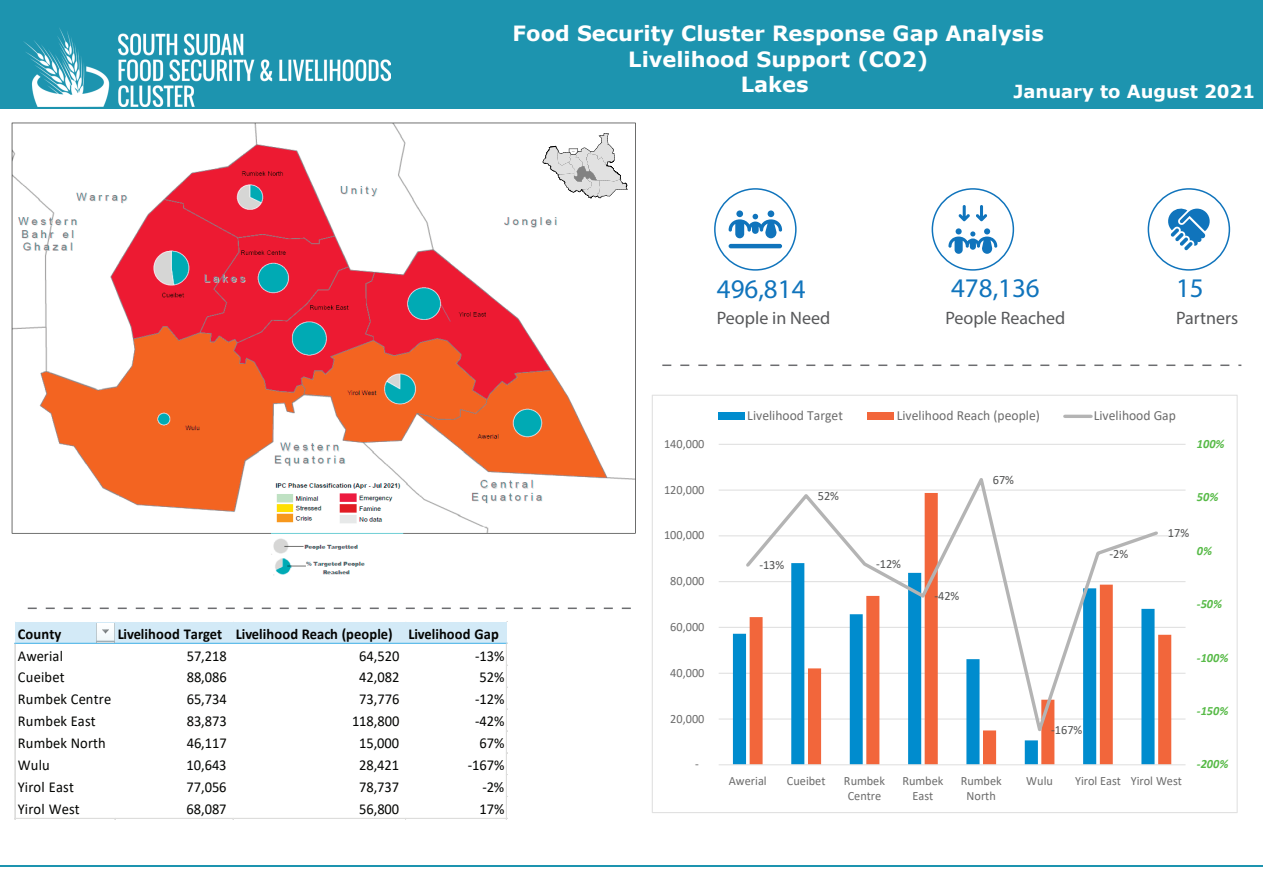
<style>
.page{position:relative;width:1263px;height:893px;background:#fff}
.page>*{position:absolute;margin:0;border:0;box-sizing:border-box;transform-origin:0 0}
.t1{font:27px "Myriad Pro";color:#1074bc}
.t2{font:700 21px/25.2px "Verdana";color:#fff;text-align:center}
.t3{font:18px "Myriad Pro";color:#57585a}
.t4{font:700 18px "Verdana";color:#fff}
.t5{font:15.15px "Calibri";letter-spacing:-.005em;color:#040503;scale:.96 1}
.t6{font:700 15.15px "Calibri";letter-spacing:.005em;color:#040503;scale:.96 1}
.t7{font:15.15px "Calibri";letter-spacing:.02em;color:#040503;scale:.96 1}
.t8{font:13.95px "Calibri";color:#6c6c6c}
.t9{font:12.6px/15.5px "Calibri";color:#6c6c6c;text-align:center}
.t10{font:12.6px "Calibri";color:#515252}
.t11{font:italic 700 12.6px "Calibri";color:#57ba47}
</style>
<div class="page">
<img style="left:11px;top:122px;width:625px;height:454px">
<div style="left:932px;top:188px;width:82px;height:83px;border:2px solid #1074bc;border-radius:50%"></div>
<div style="left:714px;top:188px;width:82px;height:83px;border:2px solid #1074bc;border-radius:50%"></div>
<div style="left:0;top:0;width:1263px;height:108px;background:#1d94af"></div>
<img style="left:23px;top:28px;width:367px;height:79px">
<svg style="left:662px;top:365px;width:579px;height:1px"></svg>
<svg style="left:28px;top:608px;width:603px;height:1px"></svg>
<div style="left:1148px;top:188px;width:82px;height:83px;border:2px solid #1074bc;border-radius:50%"></div>
<hr style="left:0;top:865px;width:1263px;height:1px;background:#1d94af">
<div style="left:768px;top:210px;width:6px;height:7px;background:#1074bc;border-radius:50%"></div>
<div style="left:736px;top:210px;width:7px;height:7px;background:#1074bc;border-radius:50%"></div>
<svg style="left:729px;top:214px;width:53px;height:24px"></svg>
<hr style="left:729px;top:244px;width:53px;height:4px;background:#1074bc;border-radius:2px">
<svg style="left:948px;top:228px;width:49px;height:26px"></svg>
<svg style="left:958px;top:205px;width:12px;height:16px"></svg>
<svg style="left:976px;top:205px;width:11px;height:16px"></svg>
<svg style="left:1168px;top:208px;width:42px;height:42px"></svg>
<svg style="left:543px;top:133px;width:85px;height:65px"></svg>
<div style="left:16px;top:622px;width:491px;height:22px;background:#d3eaf7"></div>
<hr style="left:15px;top:643px;width:492px;height:1px;background:#62bdea">
<hr style="left:15px;top:818px;width:100px;height:1px;background:#dddddc">
<hr style="left:116px;top:818px;width:117px;height:1px;background:#dddddc">
<hr style="left:234px;top:818px;width:172px;height:1px;background:#dddddc">
<svg style="left:15px;top:644px;width:1px;height:174px"></svg>
<svg style="left:506px;top:643px;width:2px;height:176px"></svg>
<hr style="left:406px;top:818px;width:101px;height:1px;background:#dddddc">
<img style="left:97px;top:624px;width:18px;height:18px">
<hr style="left:719px;top:444px;width:466px;height:1px;background:#e1e1e1">
<hr style="left:719px;top:490px;width:466px;height:1px;background:#e1e1e1">
<hr style="left:719px;top:535px;width:466px;height:1px;background:#e1e1e1">
<hr style="left:719px;top:581px;width:466px;height:1px;background:#e1e1e1">
<hr style="left:719px;top:627px;width:466px;height:1px;background:#e1e1e1">
<hr style="left:719px;top:673px;width:466px;height:1px;background:#e1e1e1">
<hr style="left:719px;top:718px;width:466px;height:2px;background:#e1e1e1">
<svg style="left:733px;top:633px;width:17px;height:131px"></svg>
<svg style="left:750px;top:536px;width:421px;height:228px"></svg>
<hr style="left:719px;top:764px;width:466px;height:1px;background:#e1e1e1">
<svg style="left:743px;top:478px;width:417px;height:264px"></svg>
<div style="left:718px;top:412px;width:26px;height:8px;background:#008cce"></div>
<div style="left:868px;top:412px;width:26px;height:8px;background:#f2663b"></div>
<hr style="left:1065px;top:415px;width:26px;height:3px;background:#b4b4b4">
<h2 class="t2" style="left:513px;top:21px;width:533px">Food Security Cluster Response Gap Analysis<br>Livelihood Support (CO2)<br>Lakes</h2>
<p class="t4" style="left:1013px;top:79px;width:243px">January to August 2021</p>
<p class="t6" style="left:18px;top:623px;width:47px">County</p>
<p class="t6" style="left:118px;top:623px;width:399px">Livelihood Target Livelihood Reach (people) Livelihood Gap</p>
<p class="t5" style="left:18px;top:645px;width:49px">Awerial</p>
<p class="t5" style="left:187px;top:645px;width:43px">57,218</p>
<p class="t5" style="left:359px;top:645px;width:43px">64,520</p>
<p class="t5" style="left:475px;top:645px;width:32px">-13%</p>
<p class="t7" style="left:18px;top:667px;width:50px">Cueibet</p>
<p class="t5" style="left:187px;top:667px;width:43px">88,086</p>
<p class="t5" style="left:359px;top:667px;width:43px">42,082</p>
<p class="t5" style="left:480px;top:667px;width:27px">52%</p>
<p class="t5" style="left:18px;top:689px;width:99px">Rumbek Centre</p>
<p class="t5" style="left:187px;top:689px;width:43px">65,734</p>
<p class="t5" style="left:359px;top:689px;width:43px">73,776</p>
<p class="t5" style="left:475px;top:689px;width:32px">-12%</p>
<p class="t5" style="left:18px;top:711px;width:83px">Rumbek East</p>
<p class="t5" style="left:187px;top:711px;width:43px">83,873</p>
<p class="t5" style="left:352px;top:711px;width:51px">118,800</p>
<p class="t5" style="left:475px;top:711px;width:32px">-42%</p>
<p class="t5" style="left:18px;top:733px;width:93px">Rumbek North</p>
<p class="t5" style="left:187px;top:733px;width:43px">46,117</p>
<p class="t5" style="left:359px;top:733px;width:43px">15,000</p>
<p class="t5" style="left:479px;top:733px;width:27px">67%</p>
<p class="t5" style="left:18px;top:754px;width:35px">Wulu</p>
<p class="t5" style="left:187px;top:754px;width:43px">10,643</p>
<p class="t5" style="left:359px;top:754px;width:43px">28,421</p>
<p class="t5" style="left:468px;top:754px;width:40px">-167%</p>
<p class="t5" style="left:18px;top:776px;width:60px">Yirol East</p>
<p class="t5" style="left:187px;top:776px;width:43px">77,056</p>
<p class="t5" style="left:359px;top:776px;width:43px">78,737</p>
<p class="t5" style="left:482px;top:776px;width:24px">-2%</p>
<p class="t5" style="left:18px;top:798px;width:66px">Yirol West</p>
<p class="t5" style="left:187px;top:798px;width:43px">68,087</p>
<p class="t5" style="left:359px;top:798px;width:43px">56,800</p>
<p class="t5" style="left:479px;top:798px;width:27px">17%</p>
<h1 class="t1" style="left:717px;top:272px;width:90px">496,814</h1>
<p class="t3" style="left:717px;top:307px;width:115px">People in Need</p>
<h1 class="t1" style="left:951px;top:271px;width:90px">478,136</h1>
<p class="t3" style="left:945px;top:307px;width:122px">People Reached</p>
<h1 class="t1" style="left:1176px;top:271px;width:29px">15</h1>
<p class="t3" style="left:1176px;top:307px;width:64px">Partners</p>
<p class="t9" style="left:664px;top:436px;width:42px">140,000</p>
<p class="t9" style="left:664px;top:481px;width:42px">120,000</p>
<p class="t9" style="left:664px;top:527px;width:42px">100,000</p>
<p class="t9" style="left:670px;top:573px;width:36px">80,000</p>
<p class="t9" style="left:670px;top:619px;width:36px">60,000</p>
<p class="t9" style="left:670px;top:664px;width:36px">40,000</p>
<p class="t9" style="left:670px;top:710px;width:36px">20,000</p>
<p class="t9" style="left:695px;top:756px;width:5px">-</p>
<p class="t8" style="left:747px;top:406px;width:97px">Livelihood Target</p>
<p class="t8" style="left:897px;top:406px;width:145px">Livelihood Reach (people)</p>
<p class="t8" style="left:1094px;top:406px;width:84px">Livelihood Gap</p>
<p class="t10" style="left:818px;top:487px;width:23px">52%</p>
<p class="t10" style="left:993px;top:471px;width:23px">67%</p>
<p class="t11" style="left:1197px;top:435px;width:29px">100%</p>
<p class="t11" style="left:1197px;top:488px;width:23px">50%</p>
<p class="t10" style="left:759px;top:556px;width:27px">-13%</p>
<p class="t10" style="left:876px;top:555px;width:27px">-12%</p>
<p class="t10" style="left:934px;top:587px;width:27px">-42%</p>
<p class="t10" style="left:1109px;top:545px;width:20px">-2%</p>
<p class="t10" style="left:1168px;top:524px;width:23px">17%</p>
<p class="t11" style="left:1197px;top:542px;width:17px">0%</p>
<p class="t11" style="left:1197px;top:595px;width:27px">-50%</p>
<p class="t11" style="left:1197px;top:648px;width:33px">-100%</p>
<p class="t10" style="left:1051px;top:721px;width:33px">-167%</p>
<p class="t9" style="left:729px;top:772px;width:39px">Awerial</p>
<p class="t9" style="left:787px;top:772px;width:40px">Cueibet</p>
<p class="t9" style="left:844px;top:772px;width:43px;text-align:left">Rumbek<br>Centre</p>
<p class="t9" style="left:902px;top:772px;width:43px">Rumbek<br>East</p>
<p class="t9" style="left:961px;top:772px;width:43px">Rumbek<br>North</p>
<p class="t9" style="left:1026px;top:772px;width:28px">Wulu</p>
<p class="t9" style="left:1075px;top:772px;width:108px">Yirol East Yirol West</p>
<p class="t11" style="left:1197px;top:702px;width:33px">-150%</p>
<p class="t11" style="left:1197px;top:755px;width:33px">-200%</p>
</div>
